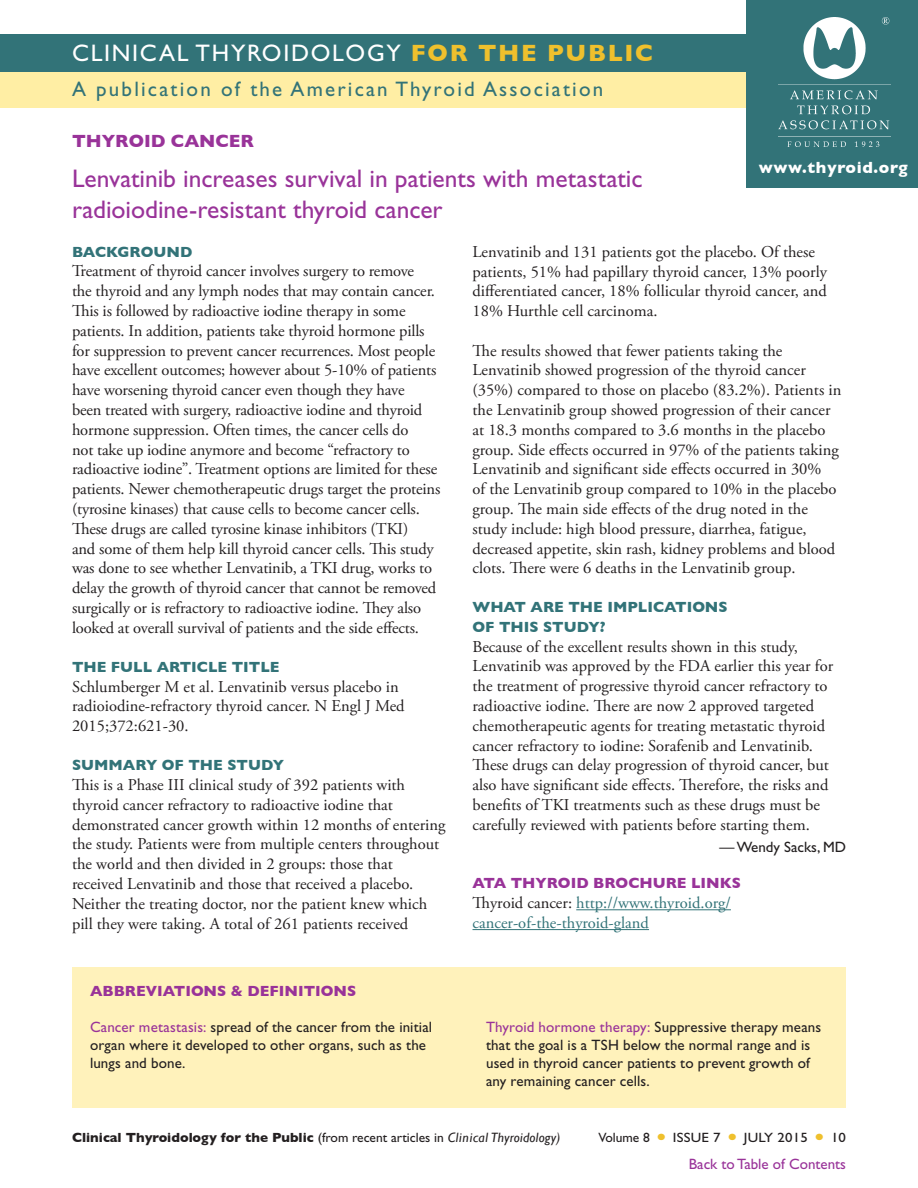
<style>
.page{position:relative;width:918px;height:1188px;background:#fff}
.page>*{position:absolute;margin:0;border:0;box-sizing:border-box;transform-origin:0 0}
.t1{font:25.5px/30.6px "Gill Sans Std";color:#939}
.t2{font:24px "Gill Sans Std";letter-spacing:.07em;color:#fff}
.t3{font:21px "Gill Sans Std";letter-spacing:.105em;color:#327378}
.Topic_Header{font:700 18px "Gill Sans";color:#939}
.body_serif{font:16.5px/19.8px "Adobe Garamond Pro";color:#231f20}
.body_serif_2nd_para{font:16.5px/19.8px "Adobe Garamond Pro";color:#231f20}
.body_links{font:16.5px/19.8px "Adobe Garamond Pro";color:#327378}
.t4{font:700 16.5px "Gill Sans";letter-spacing:.04em;color:#fff}
.abbreviations_body{font:15px/18px "Gill Sans Std";letter-spacing:.01em;color:#231f20}
.question{font:700 15px/19.5px "Gill Sans";color:#327378}
.abbreviations_head{font:700 15px "Gill Sans";color:#939}
.question_links{font:700 15px "Gill Sans";color:#939}
.t5{font:15px "Gill Sans Std";color:#939}
.body_editor_name{font:15px "Gill Sans Std";color:#231f20}
.t6{font:700 13.5px "Gill Sans";color:#231f20}
.t7{font:13.5px "Gill Sans Std";letter-spacing:.01em;color:#231f20;scale:1.1 1}
.t8{font:13.5px "Gill Sans Std";color:#231f20}
.s1{font-family:"Gill Sans";font-weight:700;color:#efc02d}
.s2{color:#231f20}
.s3{color:#939}
.s4{font-family:"Gill Sans Std";font-weight:400}
.s5{font-weight:400;font-style:italic}
</style>
<div class="page">
<hr style="left:576px;top:909px;width:155px;height:1px;background:#327378">
<hr style="left:472px;top:929px;width:177px;height:1px;background:#327378">
<div style="left:0;top:70px;width:918px;height:38px;background:#ffeea4"></div>
<div style="left:0;top:35px;width:918px;height:37px;background:#327378"></div>
<div style="left:747px;top:0;width:171px;height:188px;background:#327378"></div>
<img style="left:778px;top:18px;width:112px;height:129px">
<div style="left:72px;top:968px;width:774px;height:140px;background:#fff2bb"></div>
<p class="t2" style="left:72px;top:40px;width:583px">CLINICAL THYROIDOLOGY <span class="s1">FOR THE PUBLIC</span></p>
<p class="t3" style="left:72px;top:77px;width:533px">A publication of the American Thyroid Association</p>
<p class="Topic_Header" style="left:72px;top:131px;width:184px">THYROID CANCER</p>
<p class="t1" style="left:72px;top:163px;width:572px">Lenvatinib increases survival in patients with metastatic radioiodine-resistant thyroid cancer</p>
<p class="question" style="left:72px;top:242px;width:122px">BACKGROUND</p>
<p class="body_serif" style="left:72px;top:262px;width:370px">Treatment of thyroid cancer involves surgery to remove<br>the thyroid and any lymph nodes that may contain cancer.<br>This is followed by radioactive iodine therapy in some patients. In addition, patients take thyroid hormone pills for suppression to prevent cancer recurrences. Most people have excellent outcomes; however about 5-10% of patients have worsening thyroid cancer even though they have<br>been treated with surgery, radioactive iodine and thyroid hormone suppression. Often times, the cancer cells do<br>not take up iodine anymore and become “refractory to radioactive iodine”. Treatment options are limited for these patients. Newer chemotherapeutic drugs target the proteins (tyrosine kinases) that cause cells to become cancer cells.<br>These drugs are called tyrosine kinase inhibitors (TKI)<br>and some of them help kill thyroid cancer cells. This study was done to see whether Lenvatinib, a TKI drug, works to delay the growth of thyroid cancer that cannot be removed surgically or is refractory to radioactive iodine. They also looked at overall survival of patients and the side effects.</p>
<p class="question" style="left:72px;top:657px;width:209px">THE FULL ARTICLE TITLE</p>
<p class="body_serif" style="left:72px;top:677px;width:334px">Schlumberger M et al. Lenvatinib versus placebo in radioiodine-refractory thyroid cancer. N Engl J Med<br>2015;372:621-30.</p>
<p class="question" style="left:72px;top:755px;width:214px">SUMMARY OF THE STUDY</p>
<p class="body_serif" style="left:72px;top:775px;width:375px">This is a Phase III clinical study of 392 patients with thyroid cancer refractory to radioactive iodine that demonstrated cancer growth within 12 months of entering the study. Patients were from multiple centers throughout the world and then divided in 2 groups: those that received Lenvatinib and those that received a placebo.<br>Neither the treating doctor, nor the patient knew which pill they were taking. A total of 261 patients received</p>
<p class="t4" style="left:759px;top:158px;width:150px">www.thyroid.org</p>
<p class="body_serif" style="left:472px;top:242px;width:356px">Lenvatinib and 131 patients got the placebo. Of these patients, 51% had papillary thyroid cancer, 13% poorly differentiated cancer, 18% follicular thyroid cancer, and 18% Hurthle cell carcinoma.</p>
<p class="body_serif_2nd_para" style="left:472px;top:341px;width:370px">The results showed that fewer patients taking the Lenvatinib showed progression of the thyroid cancer (35%) compared to those on placebo (83.2%). Patients in the Lenvatinib group showed progression of their cancer at 18.3 months compared to 3.6 months in the placebo group. Side effects occurred in 97% of the patients taking Lenvatinib and significant side effects occurred in 30%<br>of the Lenvatinib group compared to 10% in the placebo group. The main side effects of the drug noted in the study include: high blood pressure, diarrhea, fatigue, decreased appetite, skin rash, kidney problems and blood clots. There were 6 deaths in the Lenvatinib group.</p>
<p class="question" style="left:472px;top:597px;width:257px">WHAT ARE THE IMPLICATIONS<br>OF THIS STUDY?</p>
<p class="body_serif" style="left:472px;top:637px;width:362px">Because of the excellent results shown in this study, Lenvatinib was approved by the FDA earlier this year for the treatment of progressive thyroid cancer refractory to radioactive iodine. There are now 2 approved targeted chemotherapeutic agents for treating metastatic thyroid cancer refractory to iodine: Sorafenib and Lenvatinib.<br>These drugs can delay progression of thyroid cancer, but also have significant side effects. Therefore, the risks and benefits of TKI treatments such as these drugs must be carefully reviewed with patients before starting them.</p>
<p class="body_editor_name" style="left:720px;top:839px;width:128px">— Wendy Sacks, MD</p>
<p class="question_links" style="left:472px;top:875px;width:270px">ATA THYROID BROCHURE LINKS</p>
<p class="body_links" style="left:472px;top:894px;width:260px"><span class="s2">Thyroid cancer:</span> http://www.thyroid.org/ cancer-of-the-thyroid-gland</p>
<p class="abbreviations_head" style="left:90px;top:982px;width:268px">ABBREVIATIONS &amp; DEFINITIONS</p>
<p class="abbreviations_body" style="left:90px;top:1018px;width:344px"><span class="s3">Cancer metastasis:</span> spread of the cancer from the initial organ where it developed to other organs, such as the lungs and bone.</p>
<p class="abbreviations_body" style="left:486px;top:1018px;width:337px"><span class="s3">Thyroid hormone therapy:</span> Suppressive therapy means that the goal is a TSH below the normal range and is used in thyroid cancer patients to prevent growth of any remaining cancer cells.</p>
<p class="t6" style="left:72px;top:1129px;width:490px">Clinical Thyroidology for the Public <span class="s4">(from recent articles in</span> <span class="s5">Clinical Thyroidology)</span></p>
<p class="t8" style="left:599px;top:1130px;width:53px">Volume 8</p>
<p class="t7" style="left:673px;top:1130px;width:45px">ISSUE 7</p>
<p class="t7" style="left:744px;top:1130px;width:60px">JULY 2015</p>
<p class="t7" style="left:831px;top:1130px;width:15px">10</p>
<p class="t5" style="left:689px;top:1155px;width:159px">Back to Table of Contents</p>
</div>
